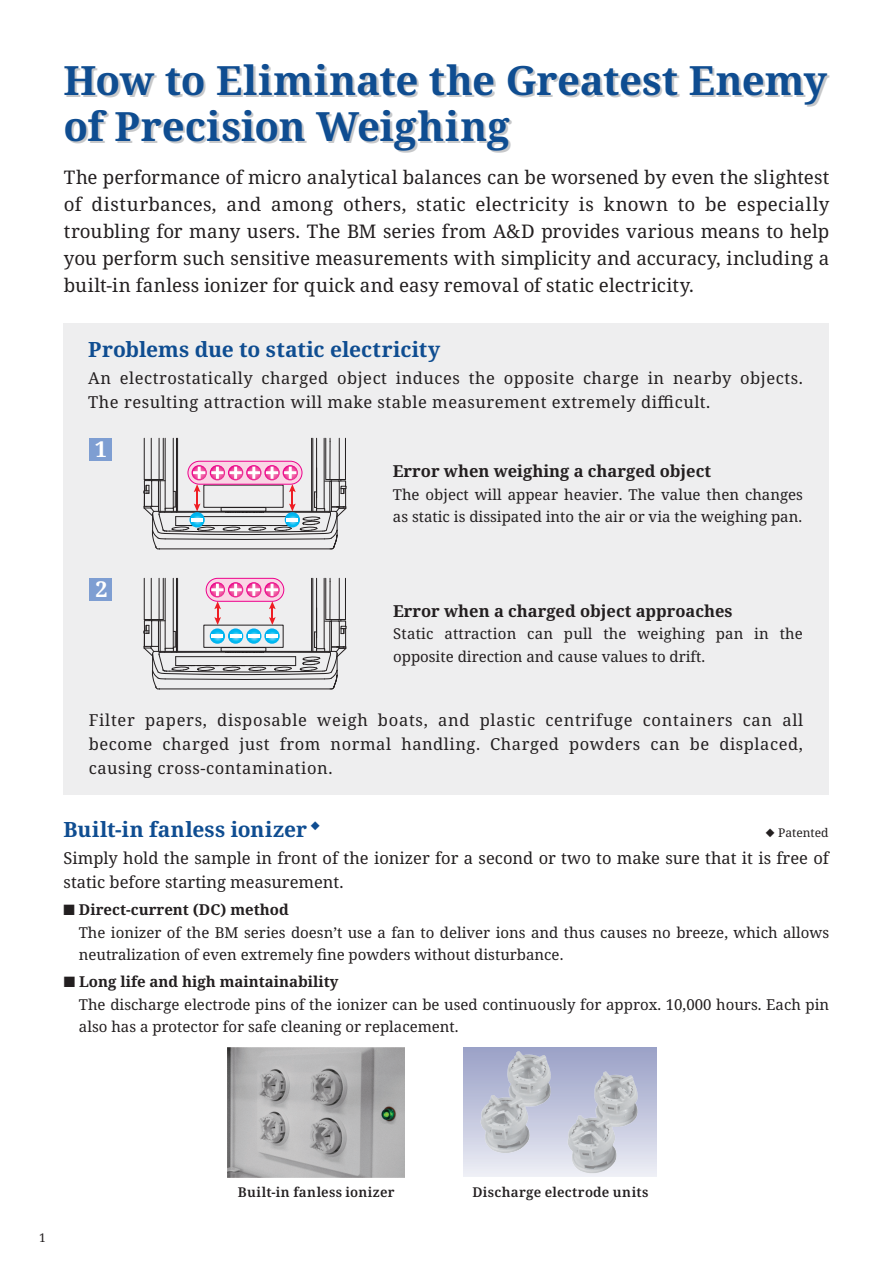
<style>
.page{position:relative;width:893px;height:1263px;background:#fff}
.page>*{position:absolute;margin:0;border:0;box-sizing:border-box;transform-origin:0 0}
.t1{font:700 40.35px/46.5px "Noto Serif";letter-spacing:-.005em;color:#0f4d91}
.t2{font:700 21.9px "Noto Serif";color:#fff}
.t3{font:700 21px "Noto Serif";letter-spacing:.005em;color:#0f4d91}
.t4{font:18.75px/27px "Noto Serif";letter-spacing:.005em;color:#231f20;text-align:justify}
.t5{font:16.5px/24px "Noto Serif";letter-spacing:.03em;color:#231f20}
.t6{font:16.5px/24px "Noto Serif";color:#231f20}
.t7{font:700 16.5px "Noto Serif";color:#231f20}
.t8{font:15px/22.5px "Noto Serif";color:#231f20}
.t9{font:600 13.5px "Noto Serif";letter-spacing:.015em;color:#231f20}
.t10{font:12px "Noto Serif";color:#231f20}
.s1{font-weight:700}
</style>
<div class="page">
<div style="left:64px;top:324px;width:765px;height:471px;background:#eeeeef"></div>
<div style="left:89px;top:438px;width:23px;height:23px;background:#7e9ed2"></div>
<svg style="left:143px;top:323px;width:226px;height:367px"></svg>
<div style="left:89px;top:578px;width:23px;height:23px;background:#7e9ed2"></div>
<img style="left:228px;top:1047px;width:176px;height:130px">
<div style="left:463px;top:1048px;width:194px;height:129px;background:linear-gradient(to bottom,#99a0c6,#ecedf5)"></div>
<img style="left:470px;top:1047px;width:178px;height:130px">
<h1 class="t1" style="left:63px;top:58px;width:765px">How to Eliminate the Greatest Enemy of Precision Weighing</h1>
<p class="t4" style="left:64px;top:165px;width:767px">The performance of micro analytical balances can be worsened by even the slightest of disturbances, and among others, static electricity is known to be especially troubling for many users. The BM series from A&amp;D provides various means to help you perform such sensitive measurements with simplicity and accuracy, including a built-in fanless ionizer for quick and easy removal of static electricity.</p>
<h3 class="t3" style="left:88px;top:335px;width:354px">Problems due to static electricity</h3>
<p class="t5" style="left:88px;top:367px;width:716px">An electrostatically charged object induces the opposite charge in nearby objects.<br>The resulting attraction will make stable measurement extremely difficult.</p>
<h2 class="t2" style="left:95px;top:434px;width:14px">1</h2>
<h2 class="t2" style="left:95px;top:574px;width:14px">2</h2>
<p class="t7" style="left:393px;top:459px;width:320px">Error when weighing a charged object</p>
<p class="t8" style="left:393px;top:483px;width:412px">The object will appear heavier. The value then changes as static is dissipated into the air or via the weighing pan.</p>
<p class="t7" style="left:393px;top:599px;width:341px">Error when a charged object approaches</p>
<p class="t8" style="left:393px;top:623px;width:411px">Static attraction can pull the weighing pan in the opposite direction and cause values to drift.</p>
<p class="t5" style="left:89px;top:709px;width:716px;text-align:justify">Filter papers, disposable weigh boats, and plastic centrifuge containers can all become charged just from normal handling. Charged powders can be displaced, causing cross-contamination.</p>
<h3 class="t3" style="left:63px;top:815px;width:258px">Built-in fanless ionizer ◆</h3>
<p class="t10" style="left:766px;top:824px;width:64px">◆ Patented</p>
<p class="t6" style="left:64px;top:847px;width:767px">Simply hold the sample in front of the ionizer for a second or two to make sure that it is free of static before starting measurement.</p>
<p class="t8" style="left:79px;top:899px;width:752px;text-indent:-15px">■ <span class="s1">Direct-current (DC) method<br></span>The ionizer of the BM series doesn’t use a fan to deliver ions and thus causes no breeze, which allows neutralization of even extremely fine powders without disturbance.</p>
<p class="t8" style="left:79px;top:971px;width:752px;text-indent:-15px">■ <span class="s1">Long life and high maintainability<br></span>The discharge electrode pins of the ionizer can be used continuously for approx. 10,000 hours. Each pin also has a protector for safe cleaning or replacement.</p>
<p class="t10" style="left:39px;top:1229px;width:8px">1</p>
<p class="t9" style="left:238px;top:1182px;width:158px">Built-in fanless ionizer</p>
<p class="t9" style="left:472px;top:1182px;width:177px">Discharge electrode units</p>
</div>
